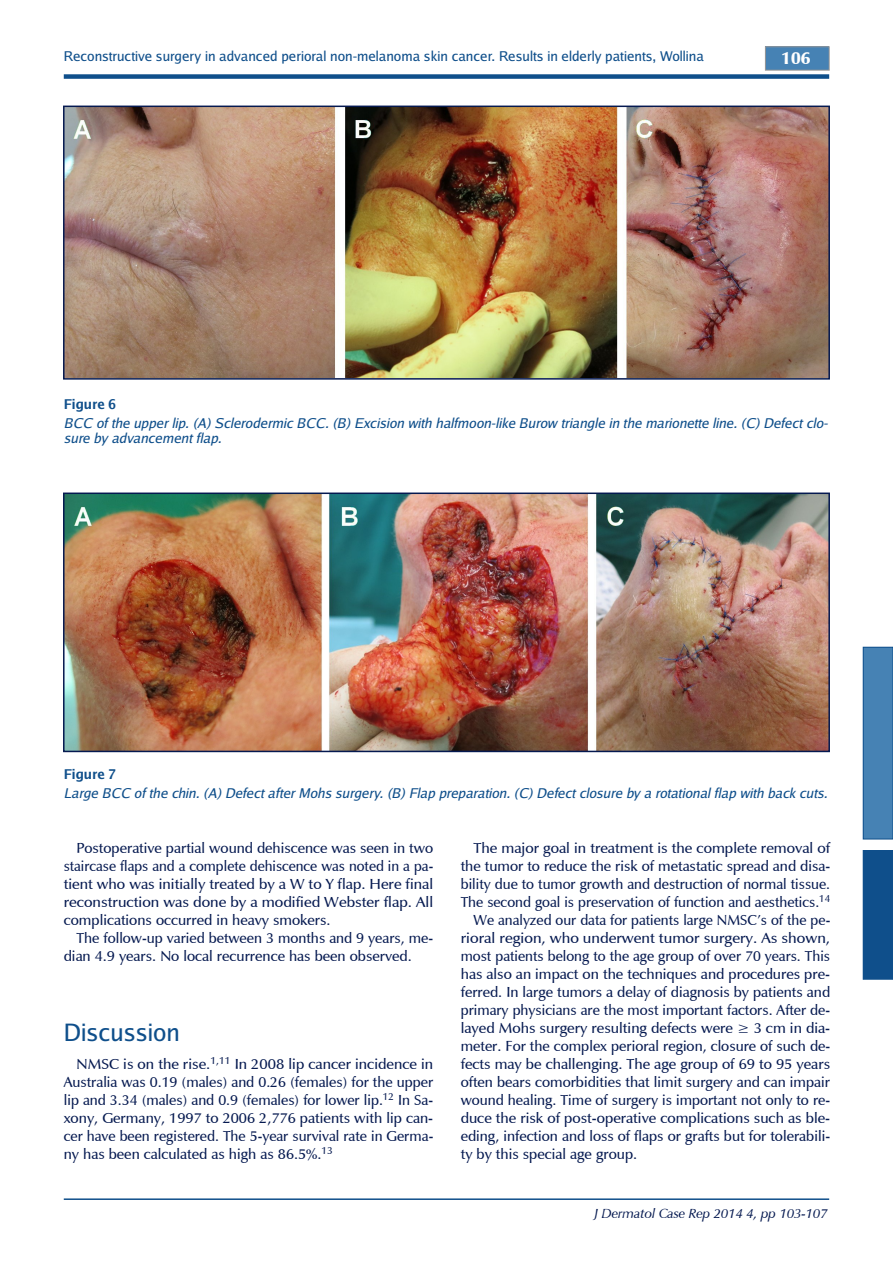
<style>
.page{position:relative;width:893px;height:1263px;background:#fff}
.page>*{position:absolute;margin:0;border:0;box-sizing:border-box;transform-origin:0 0}
.t1{font:24px "Luxi Sans";color:#0f4f8b}
.t2{font:700 18px "Mg Open Cosmetica";color:#fff}
.t3{font:15px/18px "Mg Open Cosmetica";color:#051950;text-align:justify}
.t4{font:15px "Mg Open Cosmetica";color:#051950;scale:.96 1}
.t5{font:15px "Mg Open Cosmetica";color:#051950;scale:1.05 1}
.t6{font:italic 13.5px/14.7px "Luxi Sans";color:#0f4f8b}
.t7{font:13.5px "Luxi Sans";color:#0f4f8b}
.t8{font:italic 13.5px "Mg Open Cosmetica";color:#051950}
.t9{font:700 13.5px "Luxi Sans";color:#0f4f8b}
</style>
<div class="page">
<div style="left:64px;top:74px;width:765px;height:5px;background:#0f4f8b"></div>
<hr style="left:64px;top:1198px;width:765px;height:2px;background:#0f4f8b">
<div style="left:863px;top:850px;width:30px;height:129px;background:#0f4f8b"></div>
<div style="left:863px;top:647px;width:30px;height:192px;background:#4682b4"></div>
<div style="left:863px;top:647px;width:30px;height:192px;border:1px solid #0f4f8b"></div>
<div style="left:765px;top:47px;width:64px;height:23px;background:#4682b4"></div>
<div style="left:765px;top:47px;width:64px;height:23px;border:1px solid #969696"></div>
<img style="left:66px;top:109px;width:761px;height:268px">
<div style="left:63px;top:106px;width:767px;height:274px;border:2px solid #051950"></div>
<img style="left:66px;top:495px;width:761px;height:254px">
<div style="left:63px;top:492px;width:767px;height:260px;border:2px solid #051950"></div>
<p class="t7" style="left:64px;top:52px;width:642px">Reconstructive surgery in advanced perioral non-melanoma skin cancer. Results in elderly patients, Wollina</p>
<p class="t2" style="left:781px;top:47px;width:31px">106</p>
<p class="t9" style="left:64px;top:399px;width:54px">Figure 6</p>
<p class="t6" style="left:64px;top:417px;width:766px">BCC of the upper lip. (A) Sclerodermic BCC. (B) Excision with halfmoon-like Burow triangle in the marionette line. (C) Defect clo&shy;sure by advancement flap.</p>
<p class="t9" style="left:64px;top:769px;width:54px">Figure 7</p>
<p class="t6" style="left:64px;top:787px;width:765px">Large BCC of the chin. (A) Defect after Mohs surgery. (B) Flap preparation. (C) Defect closure by a rotational flap with back cuts.</p>
<p class="t3" style="left:64px;top:839px;width:371px;text-indent:13px">Postoperative partial wound dehiscence was seen in two staircase flaps and a complete dehiscence was noted in a pa&shy;tient who was initially treated by a W to Y flap. Here final reconstruction was done by a modified Webster flap. All complications occurred in heavy smokers.</p>
<p class="t3" style="left:64px;top:929px;width:371px;text-indent:13px">The follow-up varied between 3 months and 9 years, me&shy;dian 4.9 years. No local recurrence has been observed.</p>
<h1 class="t1" style="left:64px;top:1024px;width:118px">Discussion</h1>
<p class="t3" style="left:64px;top:1055px;width:371px;text-indent:13px">NMSC is on the rise.<sup>1,11</sup> In 2008 lip cancer incidence in Australia was 0.19 (males) and 0.26 (females) for the upper lip and 3.34 (males) and 0.9 (females) for lower lip.<sup>12</sup> In Sa&shy;xony, Germany, 1997 to 2006 2,776 patients with lip can&shy;cer have been registered. The 5-year survival rate in Germa&shy;ny has been calculated as high as 86.5%.<sup>13</sup></p>
<p class="t3" style="left:473px;top:839px;width:358px">The major goal in treatment is the complete removal of</p>
<p class="t3" style="left:461px;top:857px;width:371px">the tumor to reduce the risk of metastatic spread and disa-</p>
<p class="t3" style="left:461px;top:875px;width:371px">bility due to tumor growth and destruction of normal tissue.</p>
<p class="t3" style="left:461px;top:893px;width:371px">The second goal is preservation of function and aesthetics.<sup>14</sup></p>
<p class="t4" style="left:473px;top:911px;width:373px">We analyzed our data for patients large NMSC’s of the pe-</p>
<p class="t5" style="left:461px;top:929px;width:353px">rioral region, who underwent tumor surgery. As shown,</p>
<p class="t3" style="left:461px;top:947px;width:371px">most patients belong to the age group of over 70 years. This</p>
<p class="t3" style="left:461px;top:965px;width:371px">has also an impact on the techniques and procedures pre-</p>
<p class="t3" style="left:461px;top:983px;width:371px">ferred. In large tumors a delay of diagnosis by patients and</p>
<p class="t3" style="left:461px;top:1001px;width:371px">primary physicians are the most important factors. After de-</p>
<p class="t3" style="left:461px;top:1019px;width:371px">layed Mohs surgery resulting defects were ≥ 3 cm in dia-</p>
<p class="t3" style="left:461px;top:1037px;width:371px">meter. For the complex perioral region, closure of such de-</p>
<p class="t3" style="left:461px;top:1055px;width:371px">fects may be challenging. The age group of 69 to 95 years</p>
<p class="t3" style="left:461px;top:1073px;width:371px">often bears comorbidities that limit surgery and can impair</p>
<p class="t3" style="left:461px;top:1091px;width:371px">wound healing. Time of surgery is important not only to re-</p>
<p class="t3" style="left:461px;top:1109px;width:371px">duce the risk of post-operative complications such as ble-</p>
<p class="t3" style="left:461px;top:1127px;width:371px">eding, infection and loss of flaps or grafts but for tolerabili-</p>
<p class="t3" style="left:461px;top:1145px;width:178px">ty by this special age group.</p>
<p class="t8" style="left:594px;top:1205px;width:235px">J Dermatol Case Rep 2014 4, pp 103-107</p>
</div>
